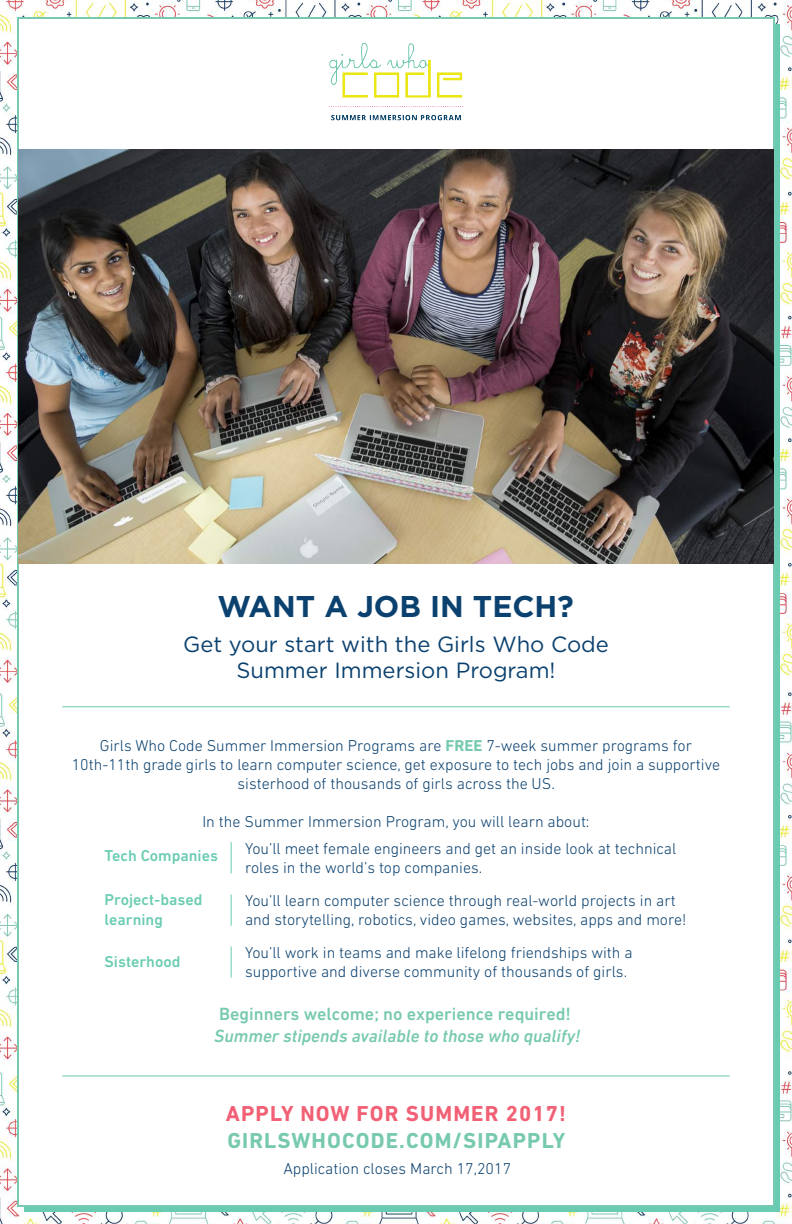
<style>
.page{position:relative;width:792px;height:1224px;background:#fff}
.page>*{position:absolute;margin:0;border:0;box-sizing:border-box;transform-origin:0 0}
.t1{font:700 30px "Gotham HTF";color:#0b416f}
.t2{font:22px/26.4px "Gotham HTF";color:#0b416f;text-align:center}
.t3{font:700 22px "DIN Next LT Pro";letter-spacing:.05em;color:#77c9b0}
.t4{font:700 22px "DIN Next LT Pro";letter-spacing:.05em;color:#f16075}
.t5{font:italic 500 18px "DIN Next LT Pro";color:#77c9b0}
.t6{font:500 18px "DIN Next LT Pro";color:#77c9b0}
.t7{font:300 16px/19px "DIN Next LT Pro";color:#0b416f}
.t8{font:500 16px/20px "DIN Next LT Pro";color:#69ccb2}
.s1{font-weight:700;color:#77c9b0}
</style>
<div class="page">
<img style="left:0;top:0;width:792px;height:1224px">
<div style="left:17px;top:17px;width:758px;height:1190px;background:#fff;border:2px solid #77c9b0"></div>
<img style="left:18px;top:150px;width:756px;height:413px">
<hr style="left:62px;top:706px;width:668px;height:1px;background:#69ccb2">
<hr style="left:62px;top:1075px;width:668px;height:1px;background:#69ccb2">
<hr style="left:231px;top:842px;width:1px;height:31px;background:#69ccb2">
<hr style="left:231px;top:894px;width:1px;height:32px;background:#69ccb2">
<hr style="left:231px;top:946px;width:1px;height:32px;background:#69ccb2">
<img style="left:330px;top:42px;width:132px;height:79px">
<h1 class="t1" style="left:218px;top:589px;width:358px">WANT A JOB IN TECH?</h1>
<h2 class="t2" style="left:183px;top:630px;width:427px">Get your start with the Girls Who Code<br>Summer Immersion Program!</h2>
<p class="t7" style="left:72px;top:736px;width:650px;text-align:center">Girls Who Code Summer Immersion Programs are <span class="s1">FREE</span> 7-week summer programs for<br>10th-11th grade girls to learn computer science, get exposure to tech jobs and join a supportive sisterhood of thousands of girls across the US.</p>
<p class="t7" style="left:202px;top:812px;width:389px">In the Summer Immersion Program, you will learn about:</p>
<p class="t8" style="left:105px;top:846px;width:115px">Tech Companies</p>
<p class="t8" style="left:105px;top:890px;width:99px">Project-based learning</p>
<p class="t8" style="left:105px;top:952px;width:77px">Sisterhood</p>
<p class="t7" style="left:245px;top:839px;width:433px">You’ll meet female engineers and get an inside look at technical roles in the world’s top companies.</p>
<p class="t7" style="left:245px;top:891px;width:443px">You’ll learn computer science through real-world projects in art and storytelling, robotics, video games, websites, apps and more!</p>
<p class="t7" style="left:245px;top:943px;width:389px">You’ll work in teams and make lifelong friendships with a supportive and diverse community of thousands of girls.</p>
<p class="t6" style="left:219px;top:1003px;width:353px">Beginners welcome; no experience required!</p>
<p class="t5" style="left:214px;top:1025px;width:368px">Summer stipends available to those who qualify!</p>
<h2 class="t4" style="left:226px;top:1101px;width:342px">APPLY NOW FOR SUMMER 2017!</h2>
<h2 class="t3" style="left:227px;top:1127px;width:339px">GIRLSWHOCODE.COM/SIPAPPLY</h2>
<p class="t7" style="left:283px;top:1159px;width:229px">Application closes March 17,2017</p>
</div>
